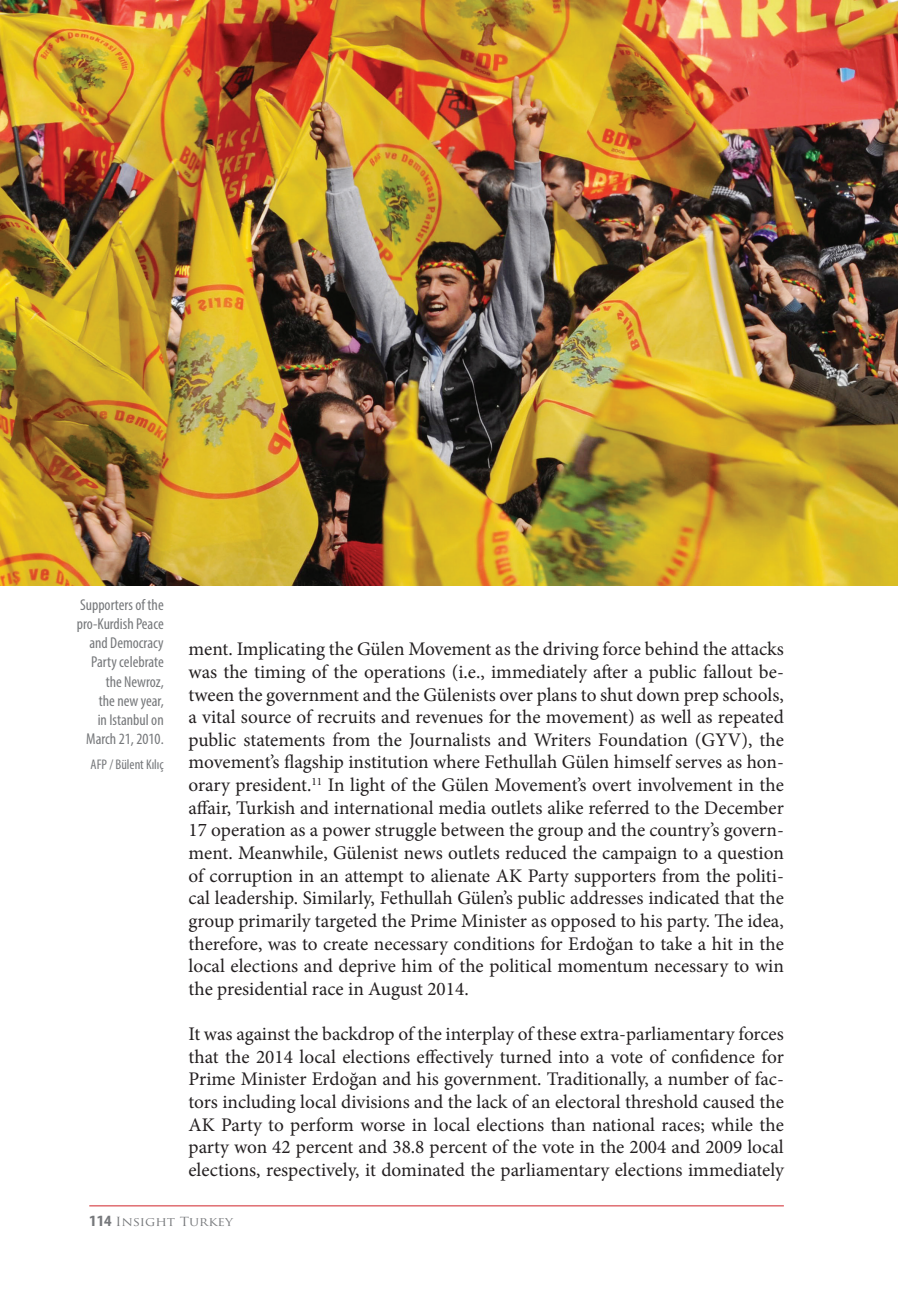
<style>
.page{position:relative;width:898px;height:1290px;background:#fff}
.page>*{position:absolute;margin:0;border:0;box-sizing:border-box;transform-origin:0 0}
.t1{font:19.25px/22.6px "Minion Pro";color:#231f20;text-align:justify}
.t2{font:condensed 15.75px/19.2px "Myriad Pro";color:#76787b;text-align:right}
.t3{font:condensed 14px "Myriad Pro";color:#76787b}
.t4{font:12.25px "Trajan Pro";color:#76787b;scale:1.11 1}
.s1{font-family:"Myriad Pro";font-weight:700;font-stretch:condensed;font-size:15.75px}
</style>
<div class="page">
<hr style="left:89px;top:1205px;width:695px;height:1px;background:#d1232a">
<img style="left:0;top:0;width:898px;height:585px">
<p class="t2" style="left:77px;top:595px;width:88px">Supporters of the pro-Kurdish Peace and Democracy<br>Party celebrate the Newroz,<br>the new year,<br>in Istanbul on<br>March 21, 2010.</p>
<p class="t3" style="left:91px;top:756px;width:75px">AFP / Bülent Kılıç</p>
<p class="t1" style="left:189px;top:638px;width:597px">ment. Implicating the Gülen Movement as the driving force behind the attacks was the timing of the operations (i.e., immediately after a public fallout be&shy;tween the government and the Gülenists over plans to shut down prep schools, a vital source of recruits and revenues for the movement) as well as repeated public statements from the Journalists and Writers Foundation (GYV), the movement’s flagship institution where Fethullah Gülen himself serves as hon&shy;orary president.<sup>11</sup> In light of the Gülen Movement’s overt involvement in the affair, Turkish and international media outlets alike referred to the December 17 operation as a power struggle between the group and the country’s govern&shy;ment. Meanwhile, Gülenist news outlets reduced the campaign to a question of corruption in an attempt to alienate AK Party supporters from the politi&shy;cal leadership. Similarly, Fethullah Gülen’s public addresses indicated that the group primarily targeted the Prime Minister as opposed to his party. The idea, therefore, was to create necessary conditions for Erdoğan to take a hit in the local elections and deprive him of the political momentum necessary to win the presidential race in August 2014.</p>
<p class="t1" style="left:189px;top:1023px;width:597px">It was against the backdrop of the interplay of these extra-parliamentary forces that the 2014 local elections effectively turned into a vote of confidence for Prime Minister Erdoğan and his government. Traditionally, a number of fac&shy;tors including local divisions and the lack of an electoral threshold caused the AK Party to perform worse in local elections than national races; while the party won 42 percent and 38.8 percent of the vote in the 2004 and 2009 local elections, respectively, it dominated the parliamentary elections immediately</p>
<p class="t4" style="left:89px;top:1213px;width:131px"><span class="s1">114</span> Insight Turkey</p>
</div>
